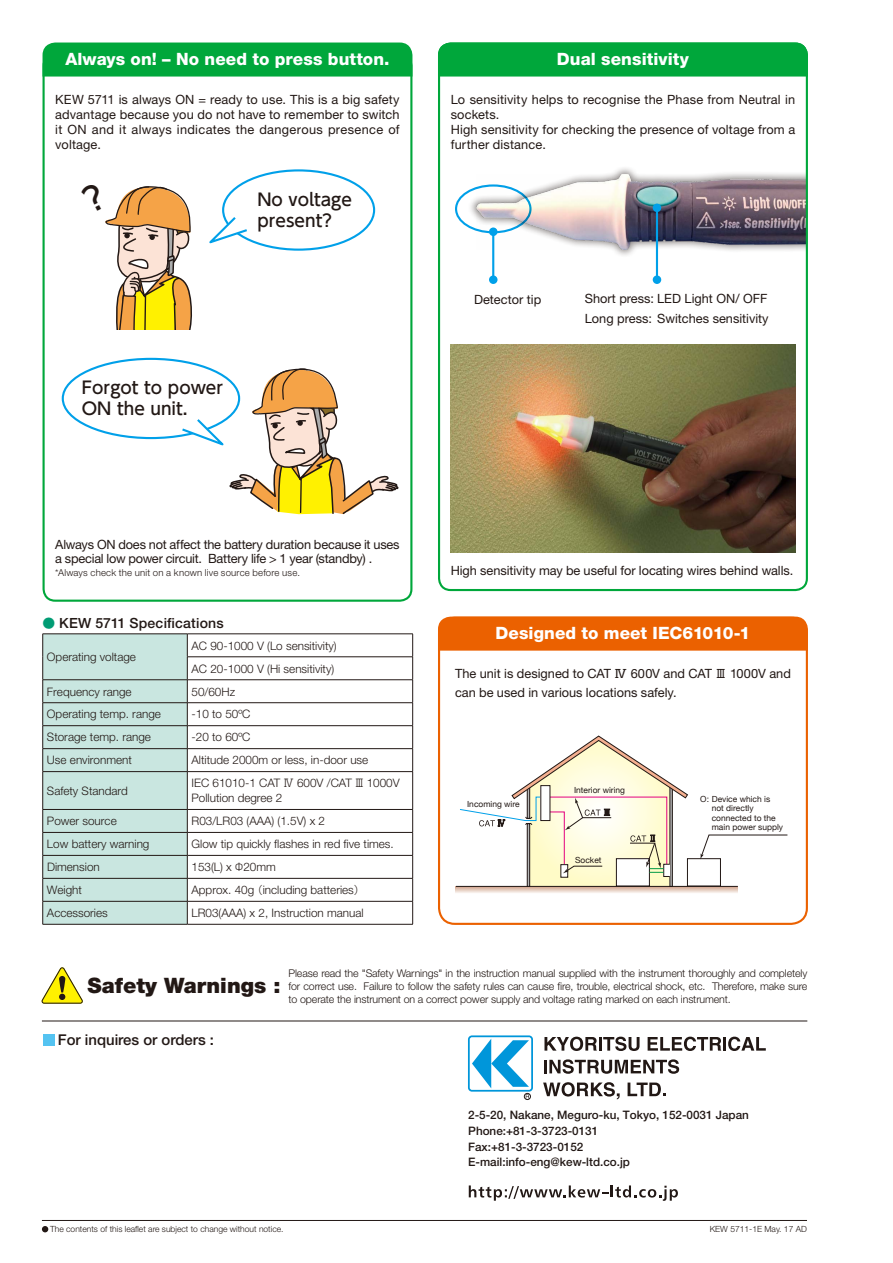
<style>
.page{position:relative;width:893px;height:1263px;background:#fff}
.page>*{position:absolute;margin:0;border:0;box-sizing:border-box;transform-origin:0 0}
.t1{font:900 21.3px "Helvetica Neue LT Std";color:#221815}
.t2{font:800 16.95px "Helvetica Neue LT Std";letter-spacing:.005em;color:#fff}
.t3{font:500 16.95px/21.3px "UD Shin Go Pro";color:#221815}
.t4{font:500 14.85px "Helvetica Neue LT Std";color:#221815}
.t5{font:500 14.1px "Helvetica Neue LT Std";letter-spacing:.015em;color:#221815}
.t6{font:12.75px/14.9px "Helvetica Neue LT Std";color:#221815}
.t7{font:12.75px/14.9px "Helvetica Neue LT Std";letter-spacing:-.02em;color:#221815}
.t8{font:300 11.7px/23px "Helvetica Neue LT Std";color:#221815}
.t9{font:500 11.7px/15.9px "Helvetica Neue LT Std";color:#221815}
.t10{font:300 10.65px/12.8px "Helvetica Neue LT Std";letter-spacing:-.01em;color:#221815;text-align:justify}
.t11{font:300 9.6px "Helvetica Neue LT Std";letter-spacing:.02em;color:#221815}
.t12{font:300 8.55px "Helvetica Neue LT Std";color:#221815}
.t13{font:8.4px/9.4px "Helvetica Neue";color:#221815}
.s1{font-family:"Shin Go Pro";font-size:12.75px;color:#009c74}
.s2{font-family:"Shin Go Pro";font-size:10.65px}
.s3{font-family:"Shin Go Pro";font-size:11.55px}
</style>
<div class="page">
<svg style="left:41px;top:967px;width:42px;height:37px"></svg>
<hr style="left:42px;top:1020px;width:765px;height:1px;background:#221815">
<div style="left:43px;top:1034px;width:12px;height:12px;background:#54c3f1"></div>
<div style="left:524px;top:1093px;width:7px;height:6px;border:1px solid #221815;border-radius:50%"></div>
<svg style="left:468px;top:1035px;width:65px;height:63px"></svg>
<svg style="left:543px;top:1082px;width:77px;height:17px"></svg>
<svg style="left:628px;top:1082px;width:38px;height:14px"></svg>
<svg style="left:544px;top:1059px;width:135px;height:15px"></svg>
<svg style="left:544px;top:1037px;width:53px;height:14px"></svg>
<hr style="left:599px;top:1037px;width:3px;height:14px;background:#221815">
<svg style="left:603px;top:1037px;width:37px;height:14px"></svg>
<svg style="left:648px;top:1037px;width:73px;height:14px"></svg>
<hr style="left:723px;top:1037px;width:3px;height:14px;background:#221815">
<svg style="left:728px;top:1037px;width:38px;height:14px"></svg>
<svg style="left:42px;top:1226px;width:6px;height:6px"></svg>
<hr style="left:42px;top:1220px;width:765px;height:1px;background:#221815">
<svg style="left:469px;top:1185px;width:209px;height:16px"></svg>
<div style="left:468px;top:165px;width:364px;height:93px;background:#221815;opacity:.5"></div>
<img style="left:476px;top:174px;width:329px;height:75px">
<div style="left:808px;top:137px;width:85px;height:156px;background:#fff"></div>
<div style="left:455px;top:184px;width:76px;height:49px;border:2px solid #00a0e9;border-radius:50%"></div>
<hr style="left:492px;top:232px;width:2px;height:48px;background:#00a0e9">
<div style="left:489px;top:227px;width:8px;height:9px;background:#00a0e9;border-radius:50%"></div>
<div style="left:489px;top:275px;width:8px;height:9px;background:#00a0e9;border-radius:50%"></div>
<hr style="left:656px;top:208px;width:2px;height:72px;background:#00a0e9">
<div style="left:653px;top:204px;width:8px;height:8px;background:#00a0e9;border-radius:50%"></div>
<div style="left:653px;top:275px;width:8px;height:9px;background:#00a0e9;border-radius:50%"></div>
<div style="left:43px;top:53px;width:369px;height:549px;border:2px solid #00a73b;border-radius:12px"></div>
<div style="left:438px;top:43px;width:370px;height:548px;border:2px solid #00a73b;border-radius:12px"></div>
<div style="left:438px;top:617px;width:370px;height:308px;border:2px solid #eb6100;border-radius:16px"></div>
<div style="left:43px;top:43px;width:369px;height:34px;background:#00a73b"></div>
<div style="left:438px;top:43px;width:370px;height:34px;background:#00a73b"></div>
<div style="left:438px;top:617px;width:370px;height:34px;background:#eb6100"></div>
<svg style="left:456px;top:887px;width:282px;height:6px;background:#e6cec1"></svg>
<hr style="left:456px;top:886px;width:282px;height:1px;background:#221815">
<div style="left:687px;top:858px;width:34px;height:28px;border:1px solid #221815"></div>
<svg style="left:700px;top:834px;width:88px;height:25px"></svg>
<svg style="left:459px;top:736px;width:229px;height:150px"></svg>
<hr style="left:187px;top:634px;width:226px;height:1px;background:#221815">
<hr style="left:187px;top:656px;width:226px;height:1px;background:#221815">
<hr style="left:187px;top:679px;width:226px;height:1px;background:#221815">
<hr style="left:187px;top:702px;width:226px;height:1px;background:#221815">
<hr style="left:187px;top:725px;width:226px;height:1px;background:#221815">
<hr style="left:187px;top:748px;width:226px;height:1px;background:#221815">
<svg style="left:412px;top:634px;width:1px;height:137px"></svg>
<hr style="left:187px;top:771px;width:226px;height:1px;background:#221815">
<hr style="left:412px;top:772px;width:1px;height:37px;background:#221815">
<hr style="left:187px;top:809px;width:226px;height:1px;background:#221815">
<hr style="left:187px;top:832px;width:226px;height:1px;background:#221815">
<hr style="left:187px;top:855px;width:226px;height:1px;background:#221815">
<hr style="left:187px;top:878px;width:226px;height:1px;background:#221815">
<hr style="left:187px;top:901px;width:226px;height:1px;background:#221815">
<svg style="left:42px;top:634px;width:146px;height:290px;background:#c0dbd6"></svg>
<svg style="left:412px;top:810px;width:1px;height:114px"></svg>
<hr style="left:43px;top:924px;width:144px;height:1px;background:#221815">
<hr style="left:187px;top:924px;width:226px;height:1px;background:#221815">
<img style="left:451px;top:344px;width:344px;height:209px">
<div style="left:222px;top:169px;width:153px;height:82px;border:2px solid #00a0e9;border-radius:50%"></div>
<div style="left:62px;top:358px;width:178px;height:81px;border:2px solid #00a0e9;border-radius:50%"></div>
<svg style="left:180px;top:364px;width:219px;height:151px"></svg>
<svg style="left:105px;top:182px;width:144px;height:148px"></svg>
<h2 class="t2" style="left:65px;top:49px;width:326px">Always on! – No need to press button.</h2>
<h2 class="t2" style="left:557px;top:49px;width:134px">Dual sensitivity</h2>
<p class="t6" style="left:55px;top:92px;width:346px;text-align:justify">KEW 5711 is always ON = ready to use. This is a big safety advantage because you do not have to remember to switch it ON and it always indicates the dangerous presence of voltage.</p>
<p class="t6" style="left:451px;top:92px;width:346px">Lo sensitivity helps to recognise the Phase from Neutral in sockets.<br>High sensitivity for checking the presence of voltage from a further distance.</p>
<h2 class="t3" style="left:257px;top:188px;width:96px">No voltage present?</h2>
<h2 class="t3" style="left:82px;top:376px;width:143px">Forgot to power<br>ON the unit.</h2>
<p class="t6" style="left:474px;top:292px;width:69px">Detector tip</p>
<p class="t6" style="left:585px;top:289px;width:185px;line-height:19.2px">Short press: LED Light ON/ OFF<br>Long press: Switches sensitivity</p>
<p class="t7" style="left:55px;top:536px;width:346px">Always ON does not affect the battery duration because it uses a special low power circuit. Battery life &gt; 1 year (standby) .</p>
<p class="t11" style="left:55px;top:566px;width:246px">*Always check the unit on a known live source before use.</p>
<p class="t6" style="left:451px;top:562px;width:344px">High sensitivity may be useful for locating wires behind walls.</p>
<p class="t5" style="left:43px;top:615px;width:183px"><span class="s1">●</span> KEW 5711 Specifications</p>
<p class="t8" style="left:47px;top:645px;width:91px">Operating voltage</p>
<p class="t8" style="left:192px;top:634px;width:147px">AC 90-1000 V (Lo sensitivity)<br>AC 20-1000 V (Hi sensitivity)</p>
<p class="t8" style="left:47px;top:680px;width:86px">Frequency range</p>
<p class="t8" style="left:192px;top:680px;width:45px">50/60Hz</p>
<p class="t8" style="left:47px;top:703px;width:115px">Operating temp. range</p>
<p class="t8" style="left:192px;top:703px;width:60px">-10 to 50ºC</p>
<p class="t8" style="left:47px;top:725px;width:105px">Storage temp. range</p>
<p class="t8" style="left:192px;top:725px;width:60px">-20 to 60ºC</p>
<p class="t8" style="left:47px;top:748px;width:86px">Use environment</p>
<p class="t8" style="left:192px;top:748px;width:178px">Altitude 2000m or less, in-door use</p>
<p class="t8" style="left:47px;top:779px;width:83px">Safety Standard</p>
<p class="t8" style="left:192px;top:775px;width:210px;line-height:14.9px">IEC 61010-1 CAT <span class="s2">Ⅳ</span> 600V /CAT <span class="s2">Ⅲ</span> 1000V<br>Pollution degree 2</p>
<p class="t8" style="left:47px;top:809px;width:71px">Power source</p>
<p class="t8" style="left:192px;top:809px;width:135px">R03/LR03 (AAA) (1.5V) x 2</p>
<p class="t8" style="left:47px;top:832px;width:104px">Low battery warning</p>
<p class="t8" style="left:192px;top:832px;width:204px">Glow tip quickly flashes in red five times.</p>
<p class="t8" style="left:47px;top:855px;width:54px">Dimension</p>
<p class="t8" style="left:192px;top:855px;width:86px">153(L) x <span class="s2">Φ</span>20mm</p>
<p class="t8" style="left:47px;top:878px;width:37px">Weight</p>
<p class="t8" style="left:192px;top:878px;width:174px">Approx. 40g<span class="s2">（</span>including batteries<span class="s2">）</span></p>
<p class="t8" style="left:47px;top:901px;width:62px">Accessories</p>
<p class="t8" style="left:192px;top:901px;width:174px">LR03(AAA) x 2, Instruction manual</p>
<h2 class="t2" style="left:496px;top:623px;width:256px">Designed to meet IEC61010-1</h2>
<p class="t6" style="left:455px;top:664px;width:337px;line-height:19px">The unit is designed to CAT <span class="s3">Ⅳ</span> 600V and CAT <span class="s3">Ⅲ</span> 1000V and can be used in various locations safely.</p>
<p class="t13" style="left:467px;top:799px;width:54px">Incoming wire</p>
<p class="t13" style="left:574px;top:784px;width:53px">Interior wiring</p>
<p class="t13" style="left:575px;top:855px;width:28px">Socket</p>
<p class="t13" style="left:712px;top:794px;width:73px;text-indent:-11px">O: Device which is not directly connected to the main power supply</p>
<h1 class="t1" style="left:88px;top:973px;width:194px">Safety Warnings :</h1>
<p class="t10" style="left:289px;top:967px;width:520px">Please read the "Safety Warnings" in the instruction manual supplied with the instrument thoroughly and completely for correct use. Failure to follow the safety rules can cause fire, trouble, electrical shock, etc. Therefore, make sure to operate the instrument on a correct power supply and voltage rating marked on each instrument.</p>
<p class="t4" style="left:58px;top:1031px;width:158px">For inquires or orders :</p>
<p class="t9" style="left:468px;top:1106px;width:282px">2-5-20, Nakane, Meguro-ku, Tokyo, 152-0031 Japan Phone:+81-3-3723-0131<br>Fax:+81-3-3723-0152<br>E-mail:info-eng@kew-ltd.co.jp</p>
<p class="t12" style="left:50px;top:1224px;width:235px">The contents of this leaflet are subject to change without notice.</p>
<p class="t12" style="left:710px;top:1224px;width:99px">KEW 5711-1E May. 17 AD</p>
</div>
